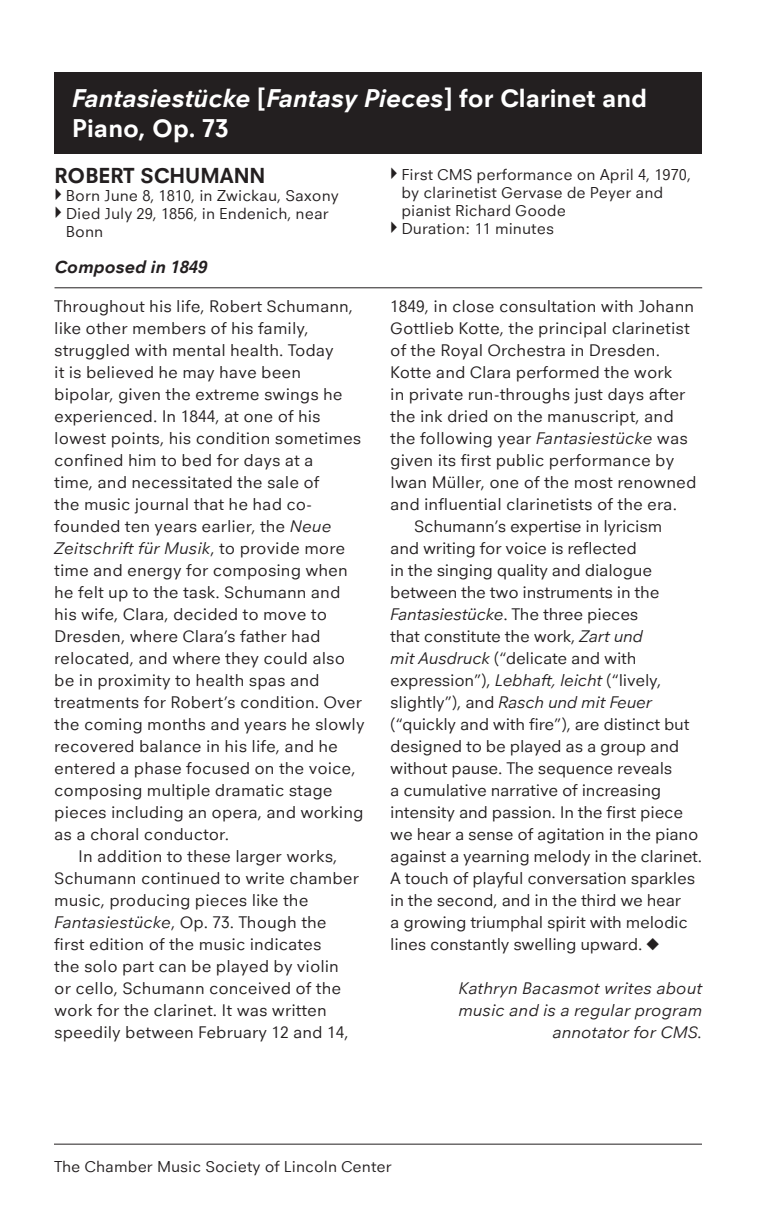
<style>
.page{position:relative;width:774px;height:1224px;background:#fff}
.page>*{position:absolute;margin:0;border:0;box-sizing:border-box;transform-origin:0 0}
.t1{font:italic 700 26px/30px "Neuzeit Office";color:#fff}
.t2{font:700 22px "Neuzeit Office";color:#231f20}
.t3{font:italic 700 18px "Neuzeit Office";color:#231f20}
.t4{font:17px "Neuzeit Office";color:#231f20}
.t5{font:italic 17px/22px "Neuzeit Office";color:#231f20;text-align:right}
.t6{font:16px/18px "Neuzeit Office";color:#231f20}
.s1{font-style:normal}
.s2{font-style:italic}
</style>
<div class="page">
<hr style="left:54px;top:1144px;width:648px;height:1px;background:#231f20">
<div style="left:54px;top:73px;width:648px;height:81px;background:#231f20"></div>
<hr style="left:55px;top:287px;width:647px;height:1px;background:#231f20">
<h1 class="t1" style="left:72px;top:83px;width:577px">Fantasiestücke <span class="s1">[</span>Fantasy Pieces<span class="s1">] for Clarinet and<br>Piano, Op. 73</span></h1>
<p class="t2" style="left:55px;top:163px;width:213px">ROBERT SCHUMANN</p>
<p class="t6" style="left:66px;top:187px;width:275px">Born June 8, 1810, in Zwickau, Saxony<br>Died July 29, 1856, in Endenich, near<br>Bonn</p>
<p class="t3" style="left:55px;top:257px;width:154px">Composed in 1849</p>
<p class="t6" style="left:401px;top:165px;width:291px">First CMS performance on April 4, 1970, by clarinetist Gervase de Peyer and pianist Richard Goode<br>Duration: 11 minutes</p>
<p class="t4" style="left:54px;top:296px;width:301px">Throughout his life, Robert Schumann,</p>
<p class="t4" style="left:54px;top:318px;width:256px">like other members of his family,</p>
<p class="t4" style="left:54px;top:340px;width:281px">struggled with mental health. Today</p>
<p class="t4" style="left:54px;top:362px;width:248px">it is believed he may have been</p>
<p class="t4" style="left:54px;top:384px;width:290px">bipolar, given the extreme swings he</p>
<p class="t4" style="left:54px;top:406px;width:268px">experienced. In 1844, at one of his</p>
<p class="t4" style="left:54px;top:428px;width:309px">lowest points, his condition sometimes</p>
<p class="t4" style="left:54px;top:450px;width:261px">confined him to bed for days at a</p>
<p class="t4" style="left:54px;top:472px;width:267px">time, and necessitated the sale of</p>
<p class="t4" style="left:54px;top:494px;width:260px">the music journal that he had co-</p>
<p class="t4" style="left:54px;top:516px;width:279px">founded ten years earlier, the <span class="s2">Neue</span></p>
<p class="t5" style="left:54px;top:537px;width:293px">Zeitschrift für Musik<span class="s1">, to provide more</span></p>
<p class="t4" style="left:54px;top:560px;width:295px">time and energy for composing when</p>
<p class="t4" style="left:54px;top:582px;width:288px">he felt up to the task. Schumann and</p>
<p class="t4" style="left:54px;top:604px;width:274px">his wife, Clara, decided to move to</p>
<p class="t4" style="left:54px;top:626px;width:268px">Dresden, where Clara’s father had</p>
<p class="t4" style="left:54px;top:648px;width:292px">relocated, and where they could also</p>
<p class="t4" style="left:54px;top:670px;width:267px">be in proximity to health spas and</p>
<p class="t4" style="left:54px;top:692px;width:309px">treatments for Robert’s condition. Over</p>
<p class="t4" style="left:54px;top:714px;width:312px">the coming months and years he slowly</p>
<p class="t4" style="left:54px;top:736px;width:285px">recovered balance in his life, and he</p>
<p class="t4" style="left:54px;top:758px;width:303px">entered a phase focused on the voice,</p>
<p class="t4" style="left:54px;top:780px;width:280px">composing multiple dramatic stage</p>
<p class="t4" style="left:54px;top:802px;width:311px">pieces including an opera, and working</p>
<p class="t4" style="left:54px;top:824px;width:176px">as a choral conductor.</p>
<p class="t4" style="left:78px;top:846px;width:261px">In addition to these larger works,</p>
<p class="t4" style="left:54px;top:868px;width:306px">Schumann continued to write chamber</p>
<p class="t4" style="left:54px;top:890px;width:256px">music, producing pieces like the</p>
<p class="t4" style="left:54px;top:912px;width:274px"><span class="s2">Fantasiestücke</span>, Op. 73. Though the</p>
<p class="t4" style="left:54px;top:934px;width:269px">first edition of the music indicates</p>
<p class="t4" style="left:54px;top:956px;width:286px">the solo part can be played by violin</p>
<p class="t4" style="left:54px;top:978px;width:289px">or cello, Schumann conceived of the</p>
<p class="t4" style="left:54px;top:1000px;width:274px">work for the clarinet. It was written</p>
<p class="t4" style="left:54px;top:1022px;width:296px">speedily between February 12 and 14,</p>
<p class="t4" style="left:390px;top:296px;width:305px">1849, in close consultation with Johann</p>
<p class="t4" style="left:390px;top:318px;width:301px">Gottlieb Kotte, the principal clarinetist</p>
<p class="t4" style="left:390px;top:340px;width:271px">of the Royal Orchestra in Dresden.</p>
<p class="t4" style="left:390px;top:362px;width:284px">Kotte and Clara performed the work</p>
<p class="t4" style="left:390px;top:384px;width:297px">in private run-throughs just days after</p>
<p class="t4" style="left:390px;top:406px;width:285px">the ink dried on the manuscript, and</p>
<p class="t4" style="left:390px;top:428px;width:299px">the following year <span class="s2">Fantasiestücke</span> was</p>
<p class="t4" style="left:390px;top:450px;width:286px">given its first public performance by</p>
<p class="t4" style="left:390px;top:472px;width:308px">Iwan Müller, one of the most renowned</p>
<p class="t4" style="left:390px;top:494px;width:288px">and influential clarinetists of the era.</p>
<p class="t4" style="left:414px;top:516px;width:249px">Schumann’s expertise in lyricism</p>
<p class="t4" style="left:390px;top:538px;width:248px">and writing for voice is reflected</p>
<p class="t4" style="left:390px;top:560px;width:264px">in the singing quality and dialogue</p>
<p class="t4" style="left:390px;top:582px;width:271px">between the two instruments in the</p>
<p class="t4" style="left:390px;top:604px;width:250px"><span class="s2">Fantasiestücke</span>. The three pieces</p>
<p class="t4" style="left:390px;top:626px;width:254px">that constitute the work, <span class="s2">Zart und</span></p>
<p class="t4" style="left:390px;top:648px;width:248px"><span class="s2">mit Ausdruck</span> (“delicate and with</p>
<p class="t4" style="left:390px;top:670px;width:273px">expression”), <span class="s2">Lebhaft, leicht</span> (“lively,</p>
<p class="t5" style="left:390px;top:691px;width:263px"><span class="s1">slightly”), and</span> Rasch und mit Feuer</p>
<p class="t4" style="left:390px;top:714px;width:301px">(“quickly and with fire”), are distinct but</p>
<p class="t4" style="left:390px;top:736px;width:291px">designed to be played as a group and</p>
<p class="t4" style="left:390px;top:758px;width:284px">without pause. The sequence reveals</p>
<p class="t4" style="left:390px;top:780px;width:273px">a cumulative narrative of increasing</p>
<p class="t4" style="left:390px;top:802px;width:294px">intensity and passion. In the first piece</p>
<p class="t4" style="left:390px;top:824px;width:310px">we hear a sense of agitation in the piano</p>
<p class="t4" style="left:390px;top:846px;width:313px">against a yearning melody in the clarinet.</p>
<p class="t4" style="left:390px;top:868px;width:306px">A touch of playful conversation sparkles</p>
<p class="t4" style="left:390px;top:890px;width:293px">in the second, and in the third we hear</p>
<p class="t4" style="left:390px;top:912px;width:299px">a growing triumphal spirit with melodic</p>
<p class="t4" style="left:390px;top:934px;width:271px">lines constantly swelling upward. ◆</p>
<p class="t5" style="left:458px;top:977px;width:245px">Kathryn Bacasmot writes about music and is a regular program annotator for CMS.</p>
<p class="t6" style="left:54px;top:1157px;width:339px">The Chamber Music Society of Lincoln Center</p>
</div>
